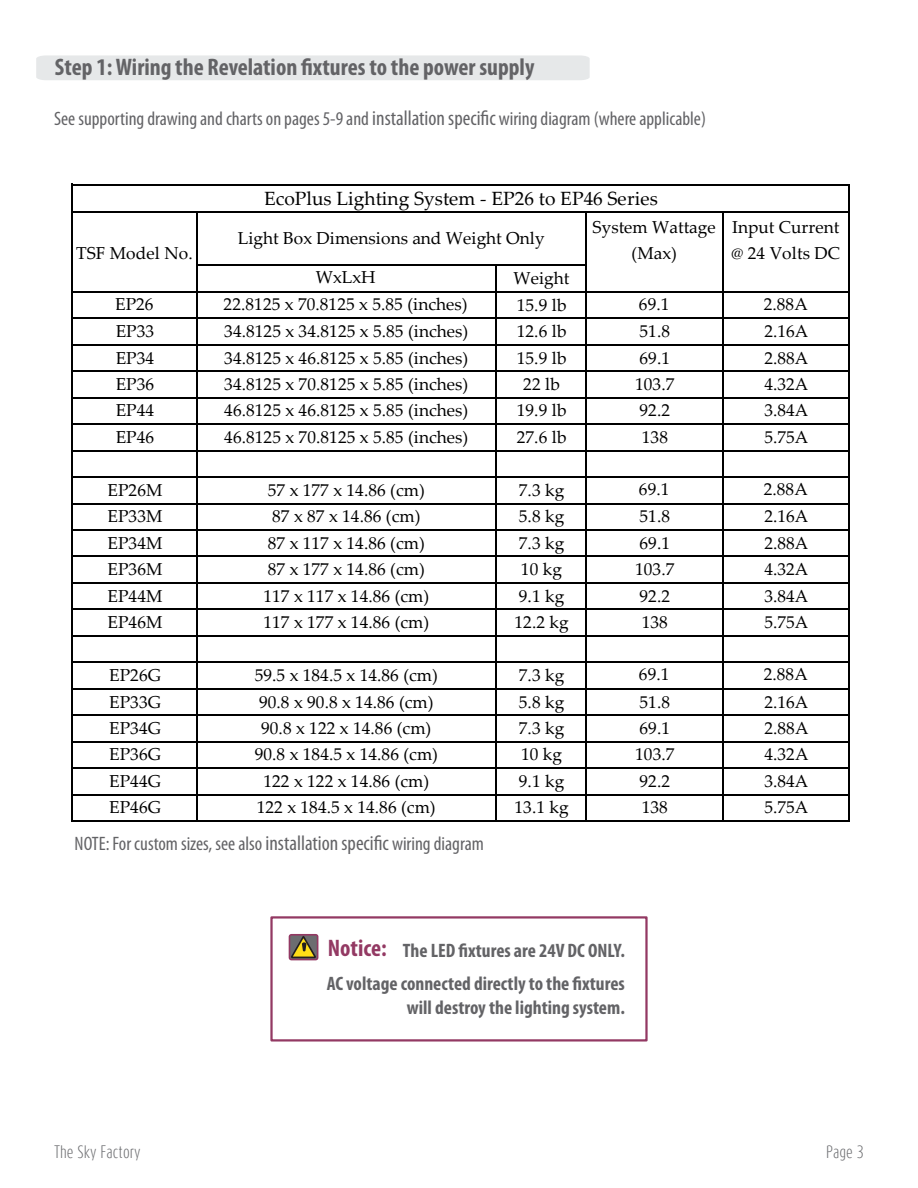
<style>
.page{position:relative;width:918px;height:1188px;background:#fff}
.page>*{position:absolute;margin:0;border:0;box-sizing:border-box;transform-origin:0 0}
.t1{font:700 condensed 24px "Myriad Pro";color:#636366}
.t2{font:700 condensed 24px "Myriad Pro";color:#933963}
.t3{font:condensed 19.5px "Myriad Pro";color:#636366}
.t4{font:700 condensed 19.5px "Myriad Pro";color:#636366}
.t5{font:19.2px "Palatino Linotype";color:#000}
.t6{font:17.25px/25.7px "Palatino Linotype";letter-spacing:.005em;color:#000;text-align:center}
.t7{font:300 15px "Dax Compact";color:#6c6d70}
.s1{font-size:21px}
</style>
<div class="page">
<div style="left:36px;top:55px;width:554px;height:25px;background:#e6e8e9"></div>
<hr style="left:71px;top:184px;width:2px;height:638px;background:#000">
<hr style="left:848px;top:186px;width:1px;height:636px;background:#000">
<hr style="left:196px;top:213px;width:1px;height:609px;background:#000">
<hr style="left:585px;top:213px;width:1px;height:609px;background:#000">
<hr style="left:722px;top:213px;width:2px;height:609px;background:#000">
<hr style="left:495px;top:266px;width:2px;height:556px;background:#000">
<hr style="left:73px;top:184px;width:776px;height:2px;background:#000">
<hr style="left:73px;top:212px;width:776px;height:1px;background:#000">
<hr style="left:197px;top:265px;width:389px;height:1px;background:#000">
<hr style="left:73px;top:291px;width:776px;height:2px;background:#000">
<hr style="left:73px;top:317px;width:776px;height:2px;background:#000">
<hr style="left:73px;top:344px;width:776px;height:2px;background:#000">
<hr style="left:73px;top:370px;width:776px;height:2px;background:#000">
<hr style="left:73px;top:397px;width:776px;height:2px;background:#000">
<hr style="left:73px;top:423px;width:776px;height:2px;background:#000">
<hr style="left:73px;top:450px;width:776px;height:1px;background:#000">
<hr style="left:73px;top:476px;width:776px;height:2px;background:#000">
<hr style="left:73px;top:503px;width:776px;height:1px;background:#000">
<hr style="left:73px;top:529px;width:776px;height:2px;background:#000">
<hr style="left:73px;top:556px;width:776px;height:1px;background:#000">
<hr style="left:73px;top:582px;width:776px;height:2px;background:#000">
<hr style="left:73px;top:609px;width:776px;height:1px;background:#000">
<hr style="left:73px;top:635px;width:776px;height:2px;background:#000">
<hr style="left:73px;top:661px;width:776px;height:2px;background:#000">
<hr style="left:73px;top:688px;width:776px;height:2px;background:#000">
<hr style="left:73px;top:714px;width:776px;height:2px;background:#000">
<hr style="left:73px;top:741px;width:776px;height:2px;background:#000">
<hr style="left:73px;top:767px;width:776px;height:2px;background:#000">
<hr style="left:73px;top:794px;width:776px;height:1px;background:#000">
<hr style="left:73px;top:820px;width:776px;height:2px;background:#000">
<div style="left:270px;top:916px;width:378px;height:126px;border:2px solid #933963"></div>
<svg style="left:289px;top:934px;width:29px;height:26px"></svg>
<p class="t1" style="left:55px;top:52px;width:481px">Step 1: Wiring the Revelation fixtures to the power supply</p>
<p class="t3" style="left:54px;top:107px;width:653px">See supporting drawing and charts on pages 5-9 and <span class="s1">installation specific</span> wiring diagram (where applicable)</p>
<p class="t6" style="left:76px;top:239px;width:118px">TSF Model No.</p>
<p class="t5" style="left:264px;top:185px;width:395px">EcoPlus Lighting System - EP26 to EP46 Series</p>
<p class="t6" style="left:238px;top:225px;width:308px">Light Box Dimensions and Weight Only</p>
<p class="t6" style="left:316px;top:264px;width:61px">WxLxH</p>
<p class="t6" style="left:513px;top:265px;width:58px">Weight</p>
<p class="t6" style="left:593px;top:214px;width:125px">System Wattage (Max)</p>
<p class="t6" style="left:732px;top:214px;width:110px;text-align:left">Input Current @ 24 Volts DC</p>
<p class="t6" style="left:115px;top:290px;width:40px">EP26</p>
<p class="t6" style="left:224px;top:290px;width:245px">22.8125 x 70.8125 x 5.85 (inches)</p>
<p class="t6" style="left:517px;top:291px;width:51px">15.9 lb</p>
<p class="t6" style="left:639px;top:290px;width:32px">69.1</p>
<p class="t6" style="left:764px;top:290px;width:46px">2.88A</p>
<p class="t6" style="left:116px;top:318px;width:40px">EP33</p>
<p class="t6" style="left:224px;top:318px;width:245px">34.8125 x 34.8125 x 5.85 (inches)</p>
<p class="t6" style="left:517px;top:318px;width:51px">12.6 lb</p>
<p class="t6" style="left:640px;top:318px;width:32px">51.8</p>
<p class="t6" style="left:764px;top:318px;width:46px">2.16A</p>
<p class="t6" style="left:116px;top:344px;width:40px">EP34</p>
<p class="t6" style="left:224px;top:344px;width:245px">34.8125 x 46.8125 x 5.85 (inches)</p>
<p class="t6" style="left:517px;top:344px;width:51px">15.9 lb</p>
<p class="t6" style="left:640px;top:344px;width:32px">69.1</p>
<p class="t6" style="left:764px;top:344px;width:46px">2.88A</p>
<p class="t6" style="left:116px;top:371px;width:40px">EP36</p>
<p class="t6" style="left:224px;top:371px;width:245px">34.8125 x 70.8125 x 5.85 (inches)</p>
<p class="t6" style="left:523px;top:371px;width:38px">22 lb</p>
<p class="t6" style="left:635px;top:371px;width:41px">103.7</p>
<p class="t6" style="left:764px;top:371px;width:46px">4.32A</p>
<p class="t6" style="left:116px;top:397px;width:40px">EP44</p>
<p class="t6" style="left:224px;top:397px;width:245px">46.8125 x 46.8125 x 5.85 (inches)</p>
<p class="t6" style="left:517px;top:397px;width:51px">19.9 lb</p>
<p class="t6" style="left:640px;top:397px;width:32px">92.2</p>
<p class="t6" style="left:764px;top:397px;width:46px">3.84A</p>
<p class="t6" style="left:116px;top:424px;width:40px">EP46</p>
<p class="t6" style="left:224px;top:424px;width:245px">46.8125 x 70.8125 x 5.85 (inches)</p>
<p class="t6" style="left:517px;top:424px;width:51px">27.6 lb</p>
<p class="t6" style="left:642px;top:424px;width:28px">138</p>
<p class="t6" style="left:764px;top:424px;width:46px">5.75A</p>
<p class="t6" style="left:108px;top:476px;width:56px">EP26M</p>
<p class="t6" style="left:268px;top:476px;width:159px">57 x 177 x 14.86 (cm)</p>
<p class="t6" style="left:519px;top:476px;width:47px">7.3 kg</p>
<p class="t6" style="left:639px;top:475px;width:32px">69.1</p>
<p class="t6" style="left:764px;top:475px;width:46px">2.88A</p>
<p class="t6" style="left:108px;top:503px;width:56px">EP33M</p>
<p class="t6" style="left:272px;top:503px;width:150px">87 x 87 x 14.86 (cm)</p>
<p class="t6" style="left:519px;top:503px;width:47px">5.8 kg</p>
<p class="t6" style="left:640px;top:503px;width:32px">51.8</p>
<p class="t6" style="left:764px;top:503px;width:46px">2.16A</p>
<p class="t6" style="left:108px;top:529px;width:56px">EP34M</p>
<p class="t6" style="left:268px;top:529px;width:159px">87 x 117 x 14.86 (cm)</p>
<p class="t6" style="left:519px;top:529px;width:47px">7.3 kg</p>
<p class="t6" style="left:640px;top:529px;width:32px">69.1</p>
<p class="t6" style="left:764px;top:529px;width:46px">2.88A</p>
<p class="t6" style="left:108px;top:556px;width:56px">EP36M</p>
<p class="t6" style="left:268px;top:556px;width:159px">87 x 177 x 14.86 (cm)</p>
<p class="t6" style="left:521px;top:556px;width:43px">10 kg</p>
<p class="t6" style="left:635px;top:556px;width:41px">103.7</p>
<p class="t6" style="left:764px;top:556px;width:46px">4.32A</p>
<p class="t6" style="left:108px;top:582px;width:56px">EP44M</p>
<p class="t6" style="left:263px;top:582px;width:167px">117 x 117 x 14.86 (cm)</p>
<p class="t6" style="left:519px;top:582px;width:47px">9.1 kg</p>
<p class="t6" style="left:640px;top:582px;width:32px">92.2</p>
<p class="t6" style="left:764px;top:582px;width:46px">3.84A</p>
<p class="t6" style="left:108px;top:609px;width:56px">EP46M</p>
<p class="t6" style="left:263px;top:609px;width:167px">117 x 177 x 14.86 (cm)</p>
<p class="t6" style="left:515px;top:609px;width:56px">12.2 kg</p>
<p class="t6" style="left:642px;top:609px;width:28px">138</p>
<p class="t6" style="left:764px;top:609px;width:46px">5.75A</p>
<p class="t6" style="left:109px;top:662px;width:53px">EP26G</p>
<p class="t6" style="left:255px;top:662px;width:185px">59.5 x 184.5 x 14.86 (cm)</p>
<p class="t6" style="left:519px;top:662px;width:47px">7.3 kg</p>
<p class="t6" style="left:639px;top:661px;width:32px">69.1</p>
<p class="t6" style="left:764px;top:661px;width:46px">2.88A</p>
<p class="t6" style="left:109px;top:688px;width:53px">EP33G</p>
<p class="t6" style="left:259px;top:688px;width:176px">90.8 x 90.8 x 14.86 (cm)</p>
<p class="t6" style="left:519px;top:688px;width:47px">5.8 kg</p>
<p class="t6" style="left:640px;top:688px;width:32px">51.8</p>
<p class="t6" style="left:764px;top:688px;width:46px">2.16A</p>
<p class="t6" style="left:109px;top:715px;width:53px">EP34G</p>
<p class="t6" style="left:261px;top:715px;width:172px">90.8 x 122 x 14.86 (cm)</p>
<p class="t6" style="left:519px;top:715px;width:47px">7.3 kg</p>
<p class="t6" style="left:640px;top:715px;width:32px">69.1</p>
<p class="t6" style="left:764px;top:715px;width:46px">2.88A</p>
<p class="t6" style="left:109px;top:741px;width:53px">EP36G</p>
<p class="t6" style="left:255px;top:741px;width:185px">90.8 x 184.5 x 14.86 (cm)</p>
<p class="t6" style="left:521px;top:741px;width:43px">10 kg</p>
<p class="t6" style="left:635px;top:741px;width:41px">103.7</p>
<p class="t6" style="left:764px;top:741px;width:46px">4.32A</p>
<p class="t6" style="left:109px;top:768px;width:53px">EP44G</p>
<p class="t6" style="left:263px;top:768px;width:167px">122 x 122 x 14.86 (cm)</p>
<p class="t6" style="left:519px;top:768px;width:47px">9.1 kg</p>
<p class="t6" style="left:640px;top:768px;width:32px">92.2</p>
<p class="t6" style="left:764px;top:768px;width:46px">3.84A</p>
<p class="t6" style="left:109px;top:794px;width:53px">EP46G</p>
<p class="t6" style="left:257px;top:794px;width:180px">122 x 184.5 x 14.86 (cm)</p>
<p class="t6" style="left:515px;top:794px;width:56px">13.1 kg</p>
<p class="t6" style="left:642px;top:794px;width:28px">138</p>
<p class="t6" style="left:764px;top:794px;width:46px">5.75A</p>
<p class="t3" style="left:75px;top:832px;width:411px">NOTE: For custom sizes, see also <span class="s1">installation specific</span> wiring diagram</p>
<p class="t2" style="left:328px;top:933px;width:60px">Notice:</p>
<p class="t4" style="left:403px;top:938px;width:223px">The LED fixtures are 24V DC ONLY.</p>
<p class="t4" style="left:327px;top:971px;width:300px">AC voltage connected directly to the fixtures</p>
<p class="t4" style="left:407px;top:995px;width:220px">will destroy the lighting system.</p>
<p class="t7" style="left:54px;top:1142px;width:88px">The Sky Factory</p>
<p class="t7" style="left:826px;top:1142px;width:39px">Page 3</p>
</div>
